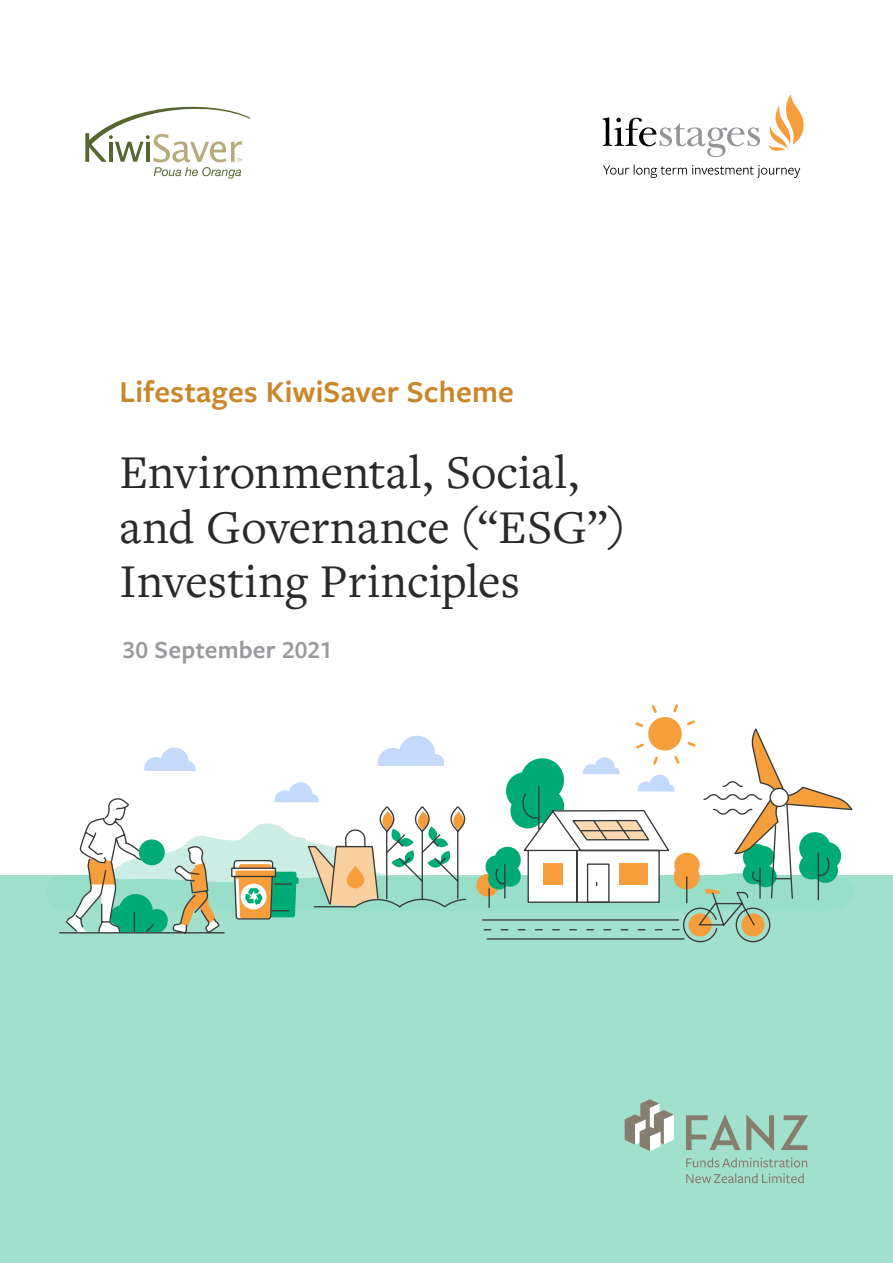
<style>
.page{position:relative;width:893px;height:1263px;background:#fff}
.page>*{position:absolute;margin:0;border:0;box-sizing:border-box;transform-origin:0 0}
.t1{font:48.9px/54px "Freight Text Pro";letter-spacing:.005em;color:#292b2b}
.t2{font:600 31.5px "Freight Sans Pro";letter-spacing:.01em;color:#ca862a}
.t3{font:600 25.5px "Freight Sans Pro";letter-spacing:.01em;color:#989a9d}
</style>
<div class="page">
<div style="left:0;top:875px;width:893px;height:388px;background:#a1e0cc"></div>
<svg style="left:686px;top:1115px;width:122px;height:35px"></svg>
<svg style="left:686px;top:1173px;width:118px;height:10px"></svg>
<svg style="left:686px;top:1157px;width:121px;height:10px"></svg>
<svg style="left:625px;top:1099px;width:49px;height:52px"></svg>
<svg style="left:85px;top:106px;width:165px;height:73px"></svg>
<svg style="left:59px;top:704px;width:794px;height:239px"></svg>
<div style="left:139px;top:839px;width:26px;height:26px;background:#00ab75;border-radius:50%"></div>
<svg style="left:603px;top:117px;width:157px;height:40px"></svg>
<svg style="left:768px;top:94px;width:36px;height:57px"></svg>
<svg style="left:603px;top:165px;width:197px;height:13px"></svg>
<p class="t2" style="left:120px;top:371px;width:396px">Lifestages KiwiSaver Scheme</p>
<p class="t1" style="left:120px;top:444px;width:511px">Environmental, Social, and Governance (“ESG”)<br>Investing Principles</p>
<p class="t3" style="left:123px;top:633px;width:211px">30 September 2021</p>
</div>
